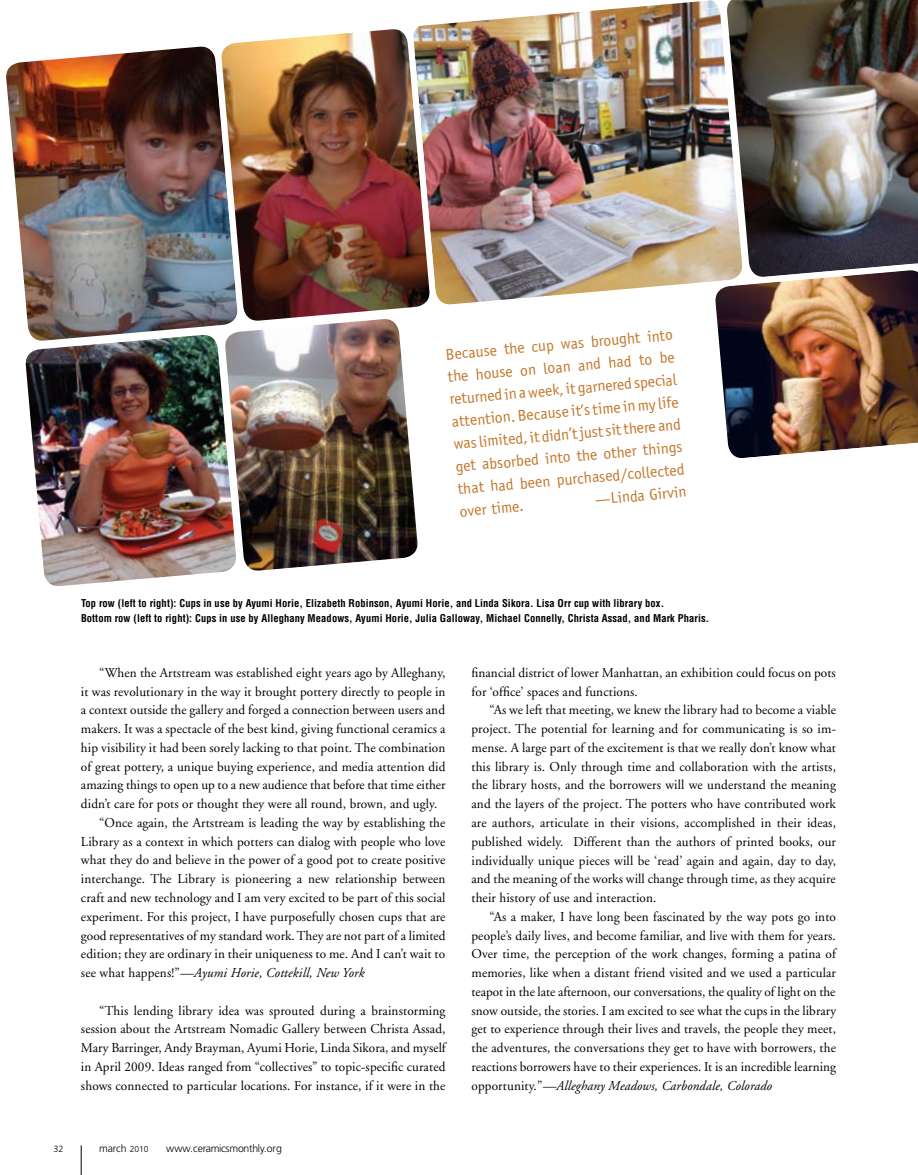
<style>
.page{position:relative;width:918px;height:1175px;background:#fff}
.page>*{position:absolute;margin:0;border:0;box-sizing:border-box;transform-origin:0 0}
.t1{font:15.75px/22.5px "Officina Sans";color:#c3782c;text-align:justify}
.t2{font:13.5px/18.8px "Adobe Garamond";letter-spacing:.01em;color:#000;text-align:justify}
.t3{font:italic 13.5px "Adobe Garamond";letter-spacing:.01em;color:#000}
.t4{font:700 condensed 10.5px/15px "Helvetica";letter-spacing:.01em;color:#000}
.t5{font:300 10.5px "Frutiger";letter-spacing:-.025em;color:#000}
.t6{font:300 9px "Frutiger";color:#000}
.s1{font-style:normal}
.s2{font-size:8.55px}
.s3{font-style:italic}
</style>
<div class="page">
<img style="left:747px;top:0;width:171px;height:146px">
<img style="left:25px;top:345px;width:196px;height:241px">
<img style="left:434px;top:0;width:313px;height:305px">
<img style="left:221px;top:325px;width:197px;height:247px">
<img style="left:6px;top:46px;width:236px;height:299px">
<img style="left:217px;top:24px;width:217px;height:301px">
<img style="left:711px;top:146px;width:207px;height:312px">
<p class="t1" style="left:445px;top:343px;width:229px;rotate:-5deg">Because the cup was brought into the house on loan and had to be returned in a week, it garnered special attention. Because it’s time in my life was limited, it didn’t just sit there and get absorbed into the other things that had been purchased/collected over time.</p>
<p class="t1" style="left:594px;top:488px;width:93px;rotate:-5deg">—Linda Girvin</p>
<p class="t4" style="left:81px;top:595px;width:630px">Top row (left to right): Cups in use by Ayumi Horie, Elizabeth Robinson, Ayumi Horie, and Linda Sikora. Lisa Orr cup with library box.<br>Bottom row (left to right): Cups in use by Alleghany Meadows, Ayumi Horie, Julia Galloway, Michael Connelly, Christa Assad, and Mark Pharis.</p>
<p class="t2" style="left:99px;top:663px;width:348px">“When the Artstream was established eight years ago by Alleghany,</p>
<p class="t2" style="left:81px;top:682px;width:366px">it was revolutionary in the way it brought pottery directly to people in</p>
<p class="t2" style="left:81px;top:701px;width:366px">a context outside the gallery and forged a connection between users and</p>
<p class="t2" style="left:81px;top:720px;width:366px">makers. It was a spectacle of the best kind, giving functional ceramics a</p>
<p class="t2" style="left:81px;top:738px;width:366px">hip visibility it had been sorely lacking to that point. The combination</p>
<p class="t2" style="left:81px;top:757px;width:366px">of great pottery, a unique buying experience, and media attention did</p>
<p class="t2" style="left:81px;top:776px;width:366px">amazing things to open up to a new audience that before that time either</p>
<p class="t2" style="left:81px;top:795px;width:358px">didn’t care for pots or thought they were all round, brown, and ugly.</p>
<p class="t2" style="left:99px;top:813px;width:348px">“Once again, the Artstream is leading the way by establishing the</p>
<p class="t2" style="left:81px;top:832px;width:366px">Library as a context in which potters can dialog with people who love</p>
<p class="t2" style="left:81px;top:851px;width:366px">what they do and believe in the power of a good pot to create positive</p>
<p class="t2" style="left:81px;top:870px;width:366px">interchange. The Library is pioneering a new relationship between</p>
<p class="t2" style="left:81px;top:888px;width:366px">craft and new technology and I am very excited to be part of this social</p>
<p class="t2" style="left:81px;top:907px;width:366px">experiment. For this project, I have purposefully chosen cups that are</p>
<p class="t2" style="left:81px;top:926px;width:366px">good representatives of my standard work. They are not part of a limited</p>
<p class="t2" style="left:81px;top:945px;width:366px">edition; they are ordinary in their uniqueness to me. And I can’t wait to</p>
<p class="t3" style="left:81px;top:965px;width:285px"><span class="s1">see what happens!”</span>—Ayumi Horie, Cottekill, New York</p>
<p class="t2" style="left:81px;top:1001px;width:366px;text-indent:18px">“This lending library idea was sprouted during a brainstorming session about the Artstream Nomadic Gallery between Christa Assad, Mary Barringer, Andy Brayman, Ayumi Horie, Linda Sikora, and myself in April 2009. Ideas ranged from “collectives” to topic-specific curated shows connected to particular locations. For instance, if it were in the</p>
<p class="t6" style="left:53px;top:1143px;width:12px">32</p>
<p class="t5" style="left:99px;top:1142px;width:51px">march <span class="s2">2010</span></p>
<p class="t5" style="left:166px;top:1142px;width:117px">www.ceramicsmonthly.org</p>
<p class="t2" style="left:471px;top:663px;width:366px">financial district of lower Manhattan, an exhibition could focus on pots for ‘office’ spaces and functions.</p>
<p class="t2" style="left:471px;top:701px;width:366px;text-indent:18px">“As we left that meeting, we knew the library had to become a viable project. The potential for learning and for communicating is so im&shy;mense. A large part of the excitement is that we really don’t know what this library is. Only through time and collaboration with the artists, the library hosts, and the borrowers will we understand the meaning and the layers of the project. The potters who have contributed work are authors, articulate in their visions, accomplished in their ideas, published widely. Different than the authors of printed books, our individually unique pieces will be ‘read’ again and again, day to day, and the meaning of the works will change through time, as they acquire their history of use and interaction.</p>
<p class="t2" style="left:471px;top:907px;width:366px;text-indent:18px">“As a maker, I have long been fascinated by the way pots go into people’s daily lives, and become familiar, and live with them for years.<br>Over time, the perception of the work changes, forming a patina of memories, like when a distant friend visited and we used a particular teapot in the late afternoon, our conversations, the quality of light on the snow outside, the stories. I am excited to see what the cups in the library get to experience through their lives and travels, the people they meet, the adventures, the conversations they get to have with borrowers, the reactions borrowers have to their experiences. It is an incredible learning opportunity.”<span class="s3">—Alleghany Meadows, Carbondale, Colorado</span></p>
</div>
